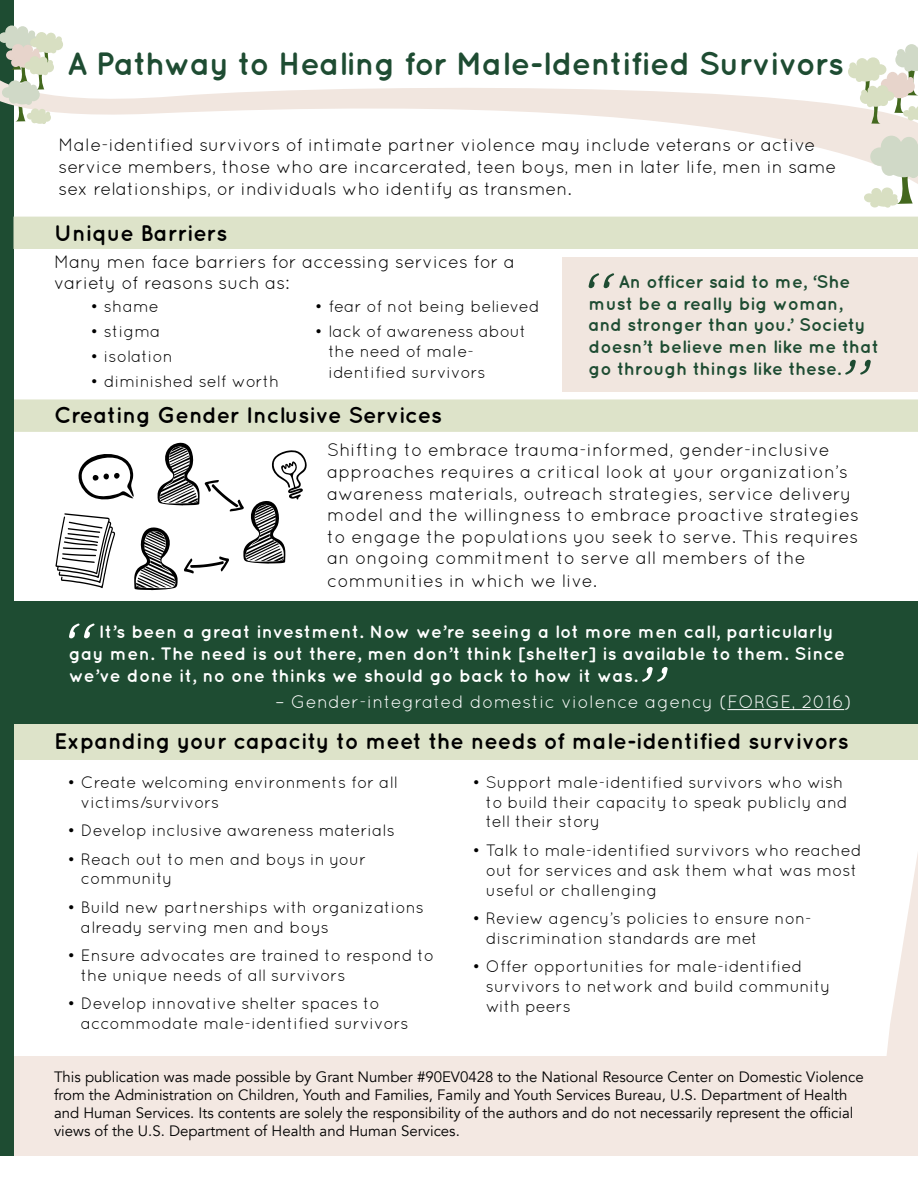
<style>
.page{position:relative;width:918px;height:1188px;background:#fff}
.page>*{position:absolute;margin:0;border:0;box-sizing:border-box;transform-origin:0 0}
.t1{font:700 32.25px "Quicksand";letter-spacing:-.02em;color:#1e4c32}
.t2{font:700 22.5px "Quicksand";color:#000}
.t3{font:18px/21.8px "Quicksand";color:#000}
.t4{font:700 18px/21.6px "Quicksand";letter-spacing:.02em;color:#fff}
.t5{font:700 18px/21.6px "Quicksand";color:#1e4c32}
.t6{font:18px "Quicksand";letter-spacing:.02em;color:#fff}
.t7{font:16.5px/19.8px "Quicksand";color:#000}
.t8{font:15px/18px "Avenir";color:#000}
</style>
<div class="page">
<div style="left:0;top:0;width:14px;height:1156px;background:#1e4c32"></div>
<svg style="left:886px;top:853px;width:32px;height:203px"></svg>
<div style="left:5px;top:25px;width:13px;height:14px;background:#d0d9c7;border-radius:50%"></div>
<div style="left:17px;top:26px;width:11px;height:11px;background:#d0d9c7;border-radius:50%"></div>
<svg style="left:62px;top:74px;width:856px;height:87px"></svg>
<div style="left:874px;top:64px;width:12px;height:11px;background:#d8dfc2;border-radius:50%"></div>
<div style="left:866px;top:57px;width:14px;height:14px;background:#d8dfc2;border-radius:50%"></div>
<div style="left:849px;top:62px;width:7px;height:7px;background:#d8dfc2;border-radius:50%"></div>
<div style="left:856px;top:58px;width:12px;height:11px;background:#d8dfc2;border-radius:50%"></div>
<div style="left:856px;top:75px;width:7px;height:7px;background:#d8dfc2;border-radius:50%"></div>
<div style="left:854px;top:62px;width:24px;height:20px;background:#d8dfc2;border-radius:50%"></div>
<div style="left:848px;top:65px;width:13px;height:13px;background:#d8dfc2;border-radius:50%"></div>
<div style="left:881px;top:79px;width:11px;height:11px;background:#e7d4cb;border-radius:50%"></div>
<div style="left:887px;top:72px;width:12px;height:13px;background:#e7d4cb;border-radius:50%"></div>
<div style="left:886px;top:87px;width:9px;height:10px;background:#e7d4cb;border-radius:50%"></div>
<div style="left:889px;top:79px;width:21px;height:19px;background:#e7d4cb;border-radius:50%"></div>
<div style="left:884px;top:91px;width:10px;height:10px;background:#d8dfc2;border-radius:50%"></div>
<div style="left:876px;top:85px;width:12px;height:12px;background:#d8dfc2;border-radius:50%"></div>
<div style="left:879px;top:97px;width:9px;height:9px;background:#d8dfc2;border-radius:50%"></div>
<svg style="left:861px;top:75px;width:20px;height:49px"></svg>
<div style="left:865px;top:90px;width:21px;height:17px;background:#d8dfc2;border-radius:50%"></div>
<div style="left:860px;top:92px;width:12px;height:12px;background:#d8dfc2;border-radius:50%"></div>
<div style="left:14px;top:723px;width:904px;height:37px;background:#dde3c9"></div>
<div style="left:14px;top:399px;width:904px;height:33px;background:#dde3c9"></div>
<div style="left:14px;top:217px;width:904px;height:32px;background:#dde3c9"></div>
<div style="left:563px;top:257px;width:355px;height:135px;background:#f1e6df"></div>
<div style="left:9px;top:601px;width:909px;height:123px;background:#1e4c32"></div>
<svg style="left:588px;top:273px;width:26px;height:15px"></svg>
<svg style="left:845px;top:360px;width:26px;height:15px"></svg>
<svg style="left:0;top:32px;width:62px;height:92px"></svg>
<div style="left:32px;top:112px;width:16px;height:12px;background:#d8dfc2;border-radius:50%"></div>
<div style="left:43px;top:113px;width:8px;height:9px;background:#d8dfc2;border-radius:50%"></div>
<div style="left:2px;top:87px;width:12px;height:11px;background:#d0d9c7;border-radius:50%"></div>
<div style="left:8px;top:80px;width:14px;height:14px;background:#d0d9c7;border-radius:50%"></div>
<div style="left:30px;top:85px;width:7px;height:6px;background:#d0d9c7;border-radius:50%"></div>
<div style="left:20px;top:81px;width:11px;height:11px;background:#d0d9c7;border-radius:50%"></div>
<div style="left:9px;top:94px;width:10px;height:10px;background:#d0d9c7;border-radius:50%"></div>
<div style="left:25px;top:98px;width:7px;height:7px;background:#d0d9c7;border-radius:50%"></div>
<div style="left:11px;top:85px;width:23px;height:19px;background:#d0d9c7;border-radius:50%"></div>
<div style="left:27px;top:88px;width:13px;height:13px;background:#d0d9c7;border-radius:50%"></div>
<div style="left:881px;top:136px;width:21px;height:22px;background:#d0d9c7;border-radius:50%"></div>
<div style="left:900px;top:137px;width:18px;height:19px;background:#d0d9c7;border-radius:50%"></div>
<svg style="left:894px;top:44px;width:24px;height:77px"></svg>
<div style="left:14px;top:1056px;width:904px;height:100px;background:#f3e8e2"></div>
<svg style="left:864px;top:143px;width:54px;height:65px"></svg>
<hr style="left:727px;top:709px;width:117px;height:1px;background:#fff">
<svg style="left:69px;top:624px;width:26px;height:14px"></svg>
<svg style="left:642px;top:667px;width:26px;height:15px"></svg>
<svg style="left:56px;top:442px;width:251px;height:148px"></svg>
<h1 class="t1" style="left:67px;top:45px;width:779px">A Pathway to Healing for Male-Identified Survivors</h1>
<p class="t3" style="left:58px;top:134px;width:779px">Male-identified survivors of intimate partner violence may include veterans or active service members, those who are incarcerated, teen boys, men in later life, men in same sex relationships, or individuals who identify as transmen.</p>
<h2 class="t2" style="left:54px;top:220px;width:175px">Unique Barriers</h2>
<p class="t3" style="left:54px;top:251px;width:463px">Many men face barriers for accessing services for a variety of reasons such as:</p>
<p class="t5" style="left:589px;top:271px;width:292px;text-indent:30px">An officer said to me, ‘She must be a really big woman, and stronger than you.’ Society doesn’t believe men like me that go through things like these.</p>
<p class="t7" style="left:315px;top:296px;width:226px">• fear of not being believed</p>
<p class="t7" style="left:328px;top:321px;width:200px;text-indent:-13px">• lack of awareness about the need of male-</p>
<p class="t7" style="left:328px;top:362px;width:159px">identified survivors</p>
<p class="t7" style="left:90px;top:296px;width:70px">• shame</p>
<p class="t7" style="left:90px;top:321px;width:71px">• stigma</p>
<p class="t7" style="left:90px;top:346px;width:84px">• isolation</p>
<p class="t7" style="left:90px;top:371px;width:190px">• diminished self worth</p>
<h2 class="t2" style="left:54px;top:401px;width:390px">Creating Gender Inclusive Services</h2>
<p class="t3" style="left:327px;top:439px;width:533px">Shifting to embrace trauma-informed, gender-inclusive approaches requires a critical look at your organization’s awareness materials, outreach strategies, service delivery model and the willingness to embrace proactive strategies to engage the populations you seek to serve. This requires an ongoing commitment to serve all members of the communities in which we live.</p>
<p class="t4" style="left:69px;top:621px;width:778px;text-indent:30px">It’s been a great investment. Now we’re seeing a lot more men call, particularly gay men. The need is out there, men don’t think [shelter] is available to them. Since we’ve done it, no one thinks we should go back to how it was.</p>
<p class="t6" style="left:275px;top:691px;width:578px">– Gender-integrated domestic violence agency (FORGE, 2016)</p>
<h2 class="t2" style="left:54px;top:728px;width:796px">Expanding your capacity to meet the needs of male-identified survivors</h2>
<p class="t7" style="left:81px;top:772px;width:318px;text-indent:-13px">• Create welcoming environments for all victims/survivors</p>
<p class="t7" style="left:68px;top:820px;width:329px">• Develop inclusive awareness materials</p>
<p class="t7" style="left:81px;top:849px;width:287px;text-indent:-13px">• Reach out to men and boys in your community</p>
<p class="t7" style="left:81px;top:897px;width:345px;text-indent:-13px">• Build new partnerships with organizations already serving men and boys</p>
<p class="t7" style="left:81px;top:945px;width:355px;text-indent:-13px">• Ensure advocates are trained to respond to the unique needs of all survivors</p>
<p class="t7" style="left:81px;top:993px;width:329px;text-indent:-13px">• Develop innovative shelter spaces to accommodate male-identified survivors</p>
<p class="t7" style="left:486px;top:772px;width:363px;text-indent:-13px">• Support male-identified survivors who wish to build their capacity to speak publicly and tell their story</p>
<p class="t7" style="left:486px;top:840px;width:377px;text-indent:-13px">• Talk to male-identified survivors who reached out for services and ask them what was most useful or challenging</p>
<p class="t7" style="left:486px;top:908px;width:327px;text-indent:-13px">• Review agency’s policies to ensure non&shy;discrimination standards are met</p>
<p class="t7" style="left:486px;top:956px;width:346px;text-indent:-13px">• Offer opportunities for male-identified survivors to network and build community with peers</p>
<p class="t8" style="left:54px;top:1068px;width:811px">This publication was made possible by Grant Number #90EV0428 to the National Resource Center on Domestic Violence from the Administration on Children, Youth and Families, Family and Youth Services Bureau, U.S. Department of Health and Human Services. Its contents are solely the responsibility of the authors and do not necessarily represent the official views of the U.S. Department of Health and Human Services.</p>
</div>
